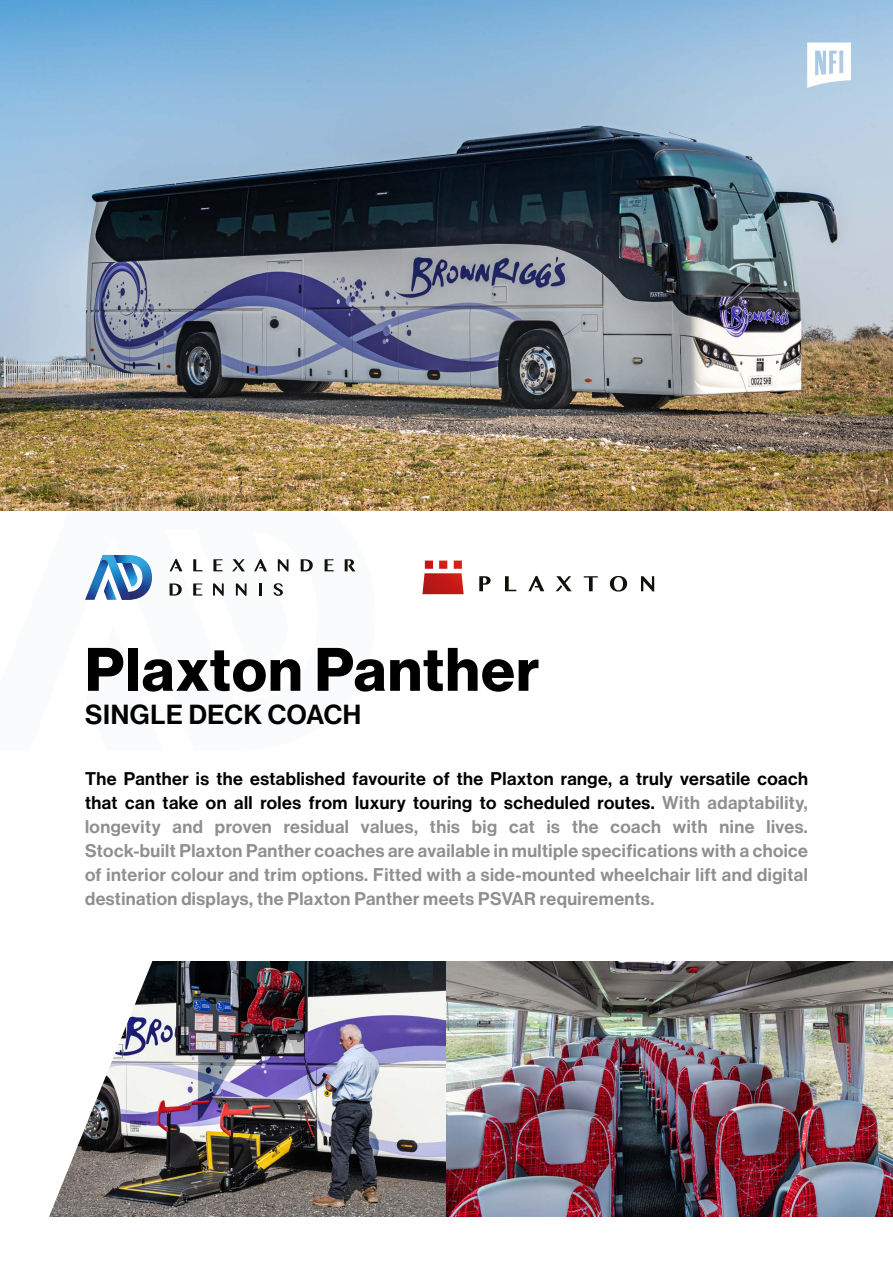
<style>
.page{position:relative;width:893px;height:1263px;background:#fff}
.page>*{position:absolute;margin:0;border:0;box-sizing:border-box;transform-origin:0 0}
.t1{font:60px "N Haas Grotesk DS Pro 75 Bd";letter-spacing:.025em;color:#000}
.t2{font:27px "N Haas Grotesk DS Pro 65 Md";letter-spacing:.025em;color:#000}
.t3{font:18px/24px "N Haas Grotesk DS Pro 65 Md";letter-spacing:.025em;color:#918f8e;text-align:justify}
.s1{color:#000}
</style>
<div class="page">
<svg style="left:0;top:510px;width:375px;height:86px"></svg>
<img style="left:0;top:0;width:893px;height:510px">
<svg style="left:193px;top:559px;width:9px;height:12px"></svg>
<svg style="left:213px;top:559px;width:9px;height:12px"></svg>
<svg style="left:232px;top:559px;width:13px;height:12px"></svg>
<svg style="left:254px;top:559px;width:13px;height:12px"></svg>
<svg style="left:278px;top:559px;width:10px;height:12px"></svg>
<svg style="left:301px;top:559px;width:12px;height:12px"></svg>
<svg style="left:325px;top:559px;width:9px;height:12px"></svg>
<svg style="left:345px;top:559px;width:10px;height:12px"></svg>
<svg style="left:170px;top:559px;width:12px;height:12px"></svg>
<svg style="left:170px;top:583px;width:12px;height:13px"></svg>
<svg style="left:193px;top:583px;width:9px;height:13px"></svg>
<svg style="left:213px;top:583px;width:11px;height:13px"></svg>
<svg style="left:236px;top:583px;width:11px;height:13px"></svg>
<svg style="left:259px;top:583px;width:3px;height:13px"></svg>
<svg style="left:273px;top:583px;width:10px;height:13px"></svg>
<svg style="left:85px;top:555px;width:67px;height:45px"></svg>
<svg style="left:479px;top:576px;width:12px;height:15px"></svg>
<svg style="left:505px;top:576px;width:11px;height:15px"></svg>
<svg style="left:556px;top:576px;width:16px;height:15px"></svg>
<svg style="left:528px;top:576px;width:16px;height:15px"></svg>
<svg style="left:584px;top:576px;width:14px;height:15px"></svg>
<svg style="left:610px;top:576px;width:17px;height:16px"></svg>
<svg style="left:641px;top:576px;width:13px;height:15px"></svg>
<svg style="left:422px;top:561px;width:42px;height:33px"></svg>
<img style="left:153px;top:962px;width:740px;height:255px">
<svg style="left:49px;top:961px;width:104px;height:256px"></svg>
<svg style="left:808px;top:43px;width:42px;height:45px"></svg>
<h1 class="t1" style="left:85px;top:635px;width:456px">Plaxton Panther</h1>
<h2 class="t2" style="left:85px;top:699px;width:278px">SINGLE DECK COACH</h2>
<p class="t3" style="left:85px;top:767px;width:724px"><span class="s1">The Panther is the established favourite of the Plaxton range, a truly versatile coach that can take on all roles from luxury touring to scheduled routes.</span> With adaptability, longevity and proven residual values, this big cat is the coach with nine lives.<br>Stock-built Plaxton Panther coaches are available in multiple specifications with a choice of interior colour and trim options. Fitted with a side-mounted wheelchair lift and digital destination displays, the Plaxton Panther meets PSVAR requirements.</p>
</div>
